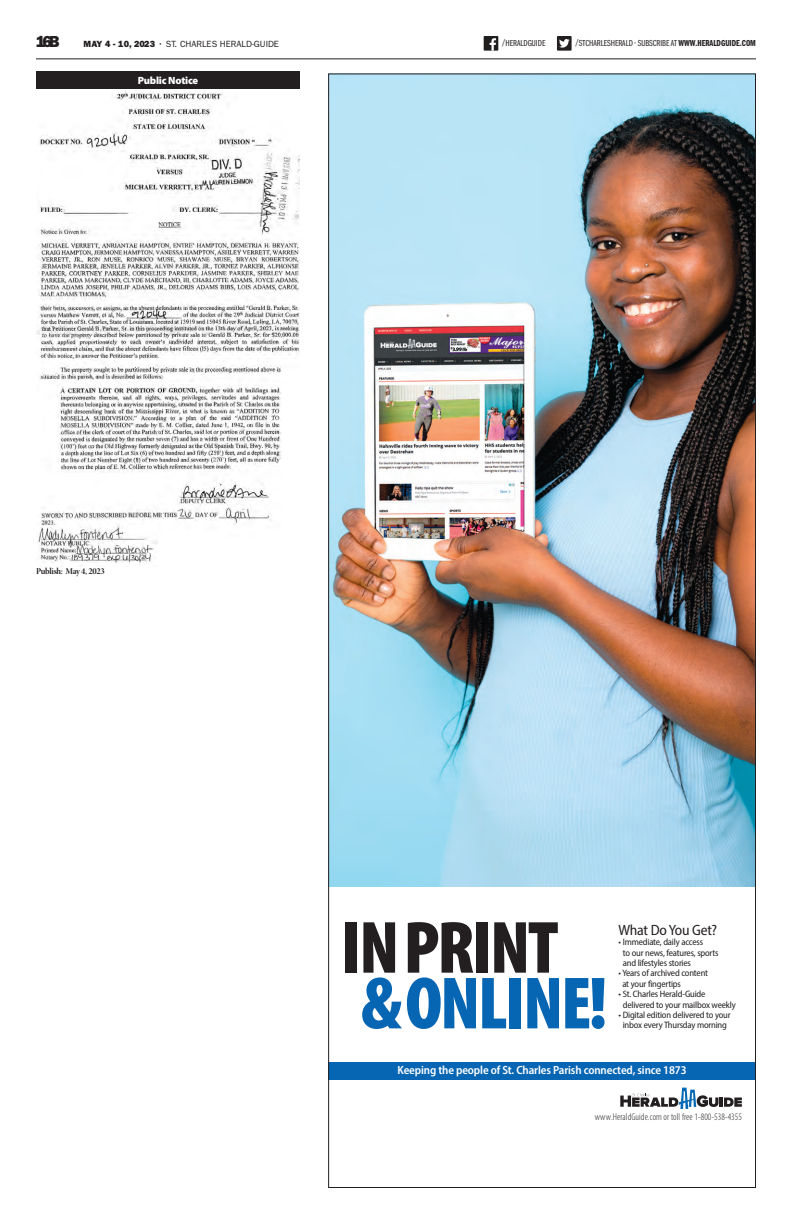
<style>
.page{position:relative;width:792px;height:1224px;background:#fff}
.page>*{position:absolute;margin:0;border:0;box-sizing:border-box;transform-origin:0 0}
.t1{font:900 condensed 74.7px "Myriad Pro";letter-spacing:-.03em;color:#0766b3}
.t2{font:900 condensed 74.7px "Myriad Pro";letter-spacing:-.03em;color:#231f20}
.t3{font:16px "ITC Franklin Gothic Std Hvy";color:#231f20}
.t4{font:semi-condensed 14.9px "Myriad Pro";letter-spacing:-.02em;color:#231f20}
.t5{font:600 semi-condensed 11.9px "Myriad Pro";letter-spacing:-.01em;color:#fff}
.t6{font:900 10.5px "Myriad Pro";letter-spacing:-.02em;color:#fff}
.t7{font:300 condensed 9.8px "Myriad Pro";letter-spacing:.01em;color:#231f20}
.t8{font:semi-condensed 9.3px/10.4px "Myriad Pro";letter-spacing:-.02em;color:#231f20}
.t9{font:9px "ITC Franklin Gothic Std Bk Cp";color:#231f20}
.t10{font:9px "ITC Franklin Gothic Std";color:#231f20}
.t11{font:9px "Minion Pro Bold Disp";letter-spacing:-.03em;color:#231f20}
.s1{font-family:"ITC Franklin Gothic Std Hvy"}
.s2{font-family:"ITC Franklin Gothic Std Dm Cp"}
</style>
<div class="page">
<div style="left:484px;top:36px;width:14px;height:15px;background:#211e1e"></div>
<svg style="left:490px;top:38px;width:6px;height:13px"></svg>
<div style="left:557px;top:36px;width:15px;height:15px;background:#231f20"></div>
<svg style="left:559px;top:39px;width:11px;height:9px"></svg>
<hr style="left:36px;top:58px;width:720px;height:1px;background:#231f20">
<img style="left:330px;top:75px;width:424px;height:812px">
<div style="left:328px;top:1062px;width:428px;height:18px;background:#0766b3"></div>
<svg style="left:620px;top:1088px;width:122px;height:21px"></svg>
<div style="left:36px;top:71px;width:264px;height:18px;background:#231f20"></div>
<img style="left:36px;top:90px;width:264px;height:474px">
<h2 class="t3" style="left:36px;top:32px;width:25px">16B</h2>
<p class="t10" style="left:84px;top:39px;width:197px"><span class="s1">MAY 4 - 10, 2023</span> • ST. CHARLES HERALD-GUIDE</p>
<p class="t9" style="left:502px;top:38px;width:45px">/HERALDGUIDE</p>
<p class="t9" style="left:575px;top:39px;width:182px">/STCHARLESHERALD • SUBSCRIBE AT <span class="s2">WWW.HERALDGUIDE.COM</span></p>
<p class="t6" style="left:138px;top:73px;width:62px">Public Notice</p>
<p class="t11" style="left:36px;top:566px;width:70px">Publish: May 4, 2023</p>
<h1 class="t2" style="left:341px;top:900px;width:219px">IN PRINT</h1>
<h1 class="t1" style="left:361px;top:956px;width:248px">&amp; ONLINE!</h1>
<p class="t5" style="left:398px;top:1063px;width:291px">Keeping the people of St. Charles Parish connected, since 1873</p>
<p class="t7" style="left:595px;top:1111px;width:148px">www.HeraldGuide.com or toll free 1-800-538-4355</p>
<h3 class="t4" style="left:619px;top:921px;width:100px">What Do You Get?</h3>
<p class="t8" style="left:623px;top:937px;width:97px;text-indent:-4px">• Immediate, daily access<br>to our news, features, sports and lifestyles stories</p>
<p class="t8" style="left:622px;top:968px;width:87px;text-indent:-4px">• Years of archived content at your fingertips</p>
<p class="t8" style="left:623px;top:989px;width:115px;text-indent:-4px">• St. Charles Herald-Guide delivered to your mailbox weekly</p>
<p class="t8" style="left:619px;top:1010px;width:114px;text-align:center">• Digital edition delivered to your inbox every Thursday morning</p>
</div>
